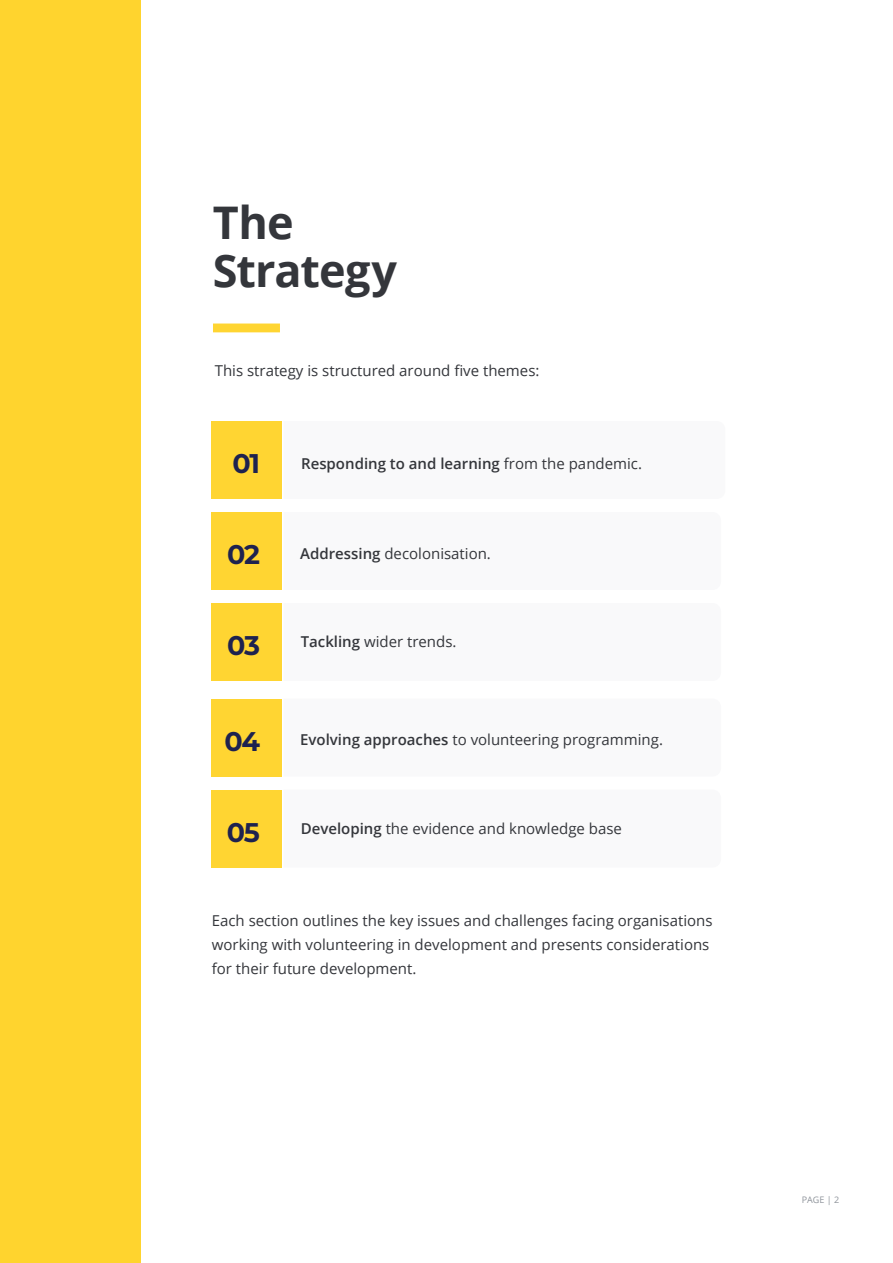
<style>
.page{position:relative;width:893px;height:1263px;background:#fff}
.page>*{position:absolute;margin:0;border:0;box-sizing:border-box;transform-origin:0 0}
.t1{font:700 45px/47.8px "Open Sans";letter-spacing:-.02em;color:#34363b}
.t2{font:700 27px "Montserrat";letter-spacing:-.055em;color:#1e224f}
.t3{font:15px/24px "Open Sans";color:#34363b}
.t4{font:600 15px "Open Sans";color:#34363b}
.t5{font:9px "Open Sans";color:#8f949b}
.s1{font-weight:400}
.s2{font-weight:600}
</style>
<div class="page">
<div style="left:213px;top:323px;width:67px;height:9px;background:#ffd532"></div>
<div style="left:212px;top:421px;width:70px;height:78px;background:#ffd532"></div>
<div style="left:212px;top:512px;width:70px;height:78px;background:#ffd532"></div>
<div style="left:212px;top:603px;width:70px;height:78px;background:#ffd532"></div>
<div style="left:212px;top:698px;width:70px;height:78px;background:#ffd532"></div>
<div style="left:212px;top:789px;width:70px;height:78px;background:#ffd532"></div>
<div style="left:0;top:0;width:140px;height:1263px;background:#ffd42e"></div>
<h1 class="t1" style="left:213px;top:198px;width:186px">The<br>Strategy</h1>
<p class="t3" style="left:215px;top:359px;width:326px">This strategy is structured around five themes:</p>
<h2 class="t2" style="left:233px;top:444px;width:29px">01</h2>
<p class="t4" style="left:301px;top:453px;width:342px">Responding to and learning <span class="s1">from the pandemic.</span></p>
<h2 class="t2" style="left:227px;top:535px;width:34px">02</h2>
<p class="t3" style="left:300px;top:541px;width:192px"><span class="s2">Addressing</span> decolonisation.</p>
<h2 class="t2" style="left:227px;top:626px;width:34px">03</h2>
<p class="t3" style="left:301px;top:629px;width:157px"><span class="s2">Tackling</span> wider trends.</p>
<h2 class="t2" style="left:224px;top:721px;width:37px">04</h2>
<p class="t3" style="left:300px;top:727px;width:364px"><span class="s2">Evolving approaches</span> to volunteering programming.</p>
<h2 class="t2" style="left:227px;top:812px;width:35px">05</h2>
<p class="t3" style="left:301px;top:816px;width:323px"><span class="s2">Developing</span> the evidence and knowledge base</p>
<p class="t3" style="left:212px;top:908px;width:502px">Each section outlines the key issues and challenges facing organisations working with volunteering in development and presents considerations for their future development.</p>
<p class="t5" style="left:802px;top:1193px;width:39px">PAGE | 2</p>
</div>
